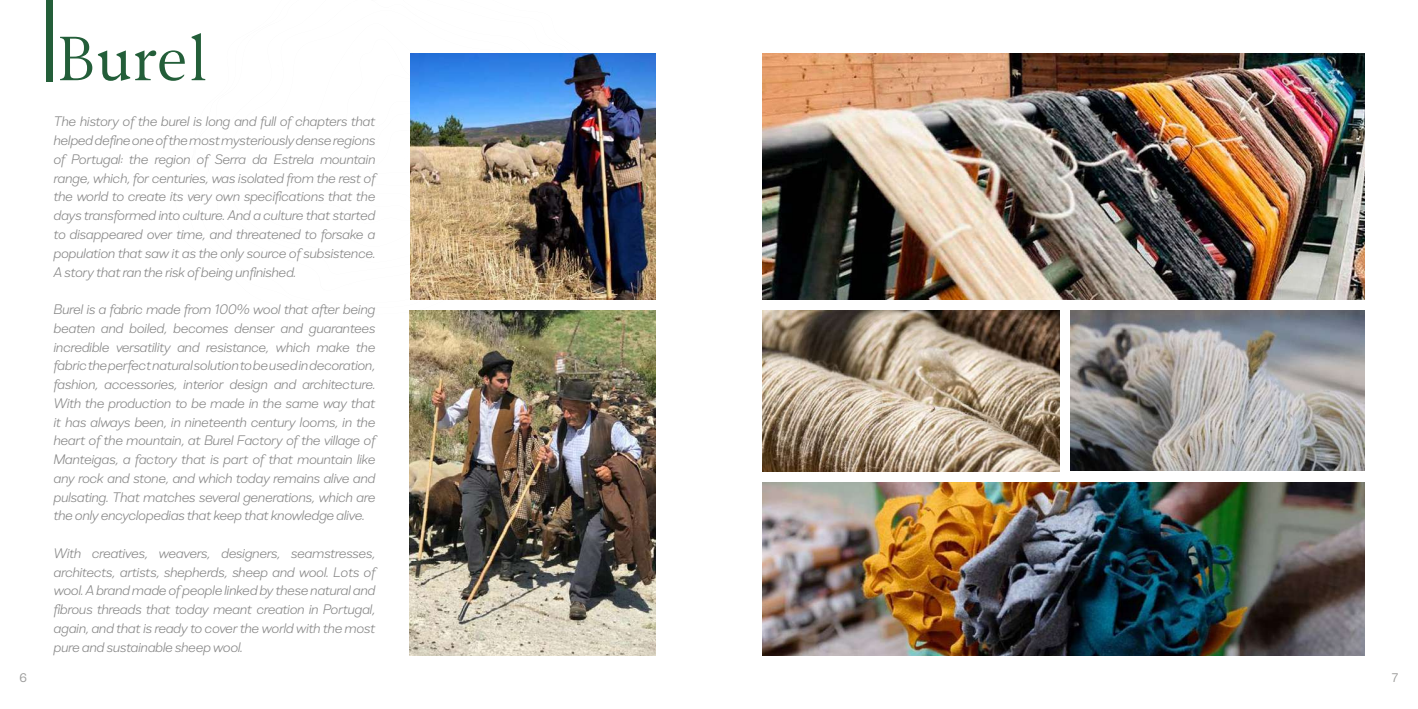
<style>
.page{position:relative;width:1418px;height:709px;background:#fff}
.page>*{position:absolute;margin:0;border:0;box-sizing:border-box;transform-origin:0 0}
.t1{font:62px "Amorim Serif";letter-spacing:.03em;color:#235e39}
.t2{font:italic 300 13.75px/18.8px "Amorim Sans";color:#878787;text-align:justify}
.t3{font:12.5px "Amorim Sans";color:#9d9d9c}
</style>
<div class="page">
<div style="left:47px;top:0;width:6px;height:81px;background:#235e39"></div>
<img style="left:762px;top:482px;width:602px;height:174px">
<img style="left:762px;top:311px;width:297px;height:160px">
<img style="left:762px;top:53px;width:602px;height:246px">
<img style="left:1070px;top:311px;width:294px;height:160px">
<img style="left:410px;top:311px;width:246px;height:345px">
<img style="left:410px;top:53px;width:246px;height:246px">
<h1 class="t1" style="left:58px;top:19px;width:150px">Burel</h1>
<p class="t2" style="left:53px;top:112px;width:323px">The history of the burel is long and full of chapters that helped define one of the most mysteriously dense regions of Portugal: the region of Serra da Estrela mountain range, which, for centuries, was isolated from the rest of the world to create its very own specifications that the days transformed into culture. And a culture that started to disappeared over time, and threatened to forsake a population that saw it as the only source of subsistence.<br>A story that ran the risk of being unfinished.</p>
<p class="t2" style="left:53px;top:300px;width:323px">Burel is a fabric made from 100% wool that after being beaten and boiled, becomes denser and guarantees incredible versatility and resistance, which make the fabric the perfect natural solution to be used in decoration, fashion, accessories, interior design and architecture.<br>With the production to be made in the same way that it has always been, in nineteenth century looms, in the heart of the mountain, at Burel Factory of the village of Manteigas, a factory that is part of that mountain like any rock and stone, and which today remains alive and pulsating. That matches several generations, which are the only encyclopedias that keep that knowledge alive.</p>
<p class="t2" style="left:53px;top:543px;width:323px">With creatives, weavers, designers, seamstresses, architects, artists, shepherds, sheep and wool. Lots of wool. A brand made of people linked by these natural and fibrous threads that today meant creation in Portugal, again, and that is ready to cover the world with the most pure and sustainable sheep wool.</p>
<p class="t3" style="left:19px;top:669px;width:9px">6</p>
<p class="t3" style="left:1391px;top:669px;width:8px">7</p>
</div>
